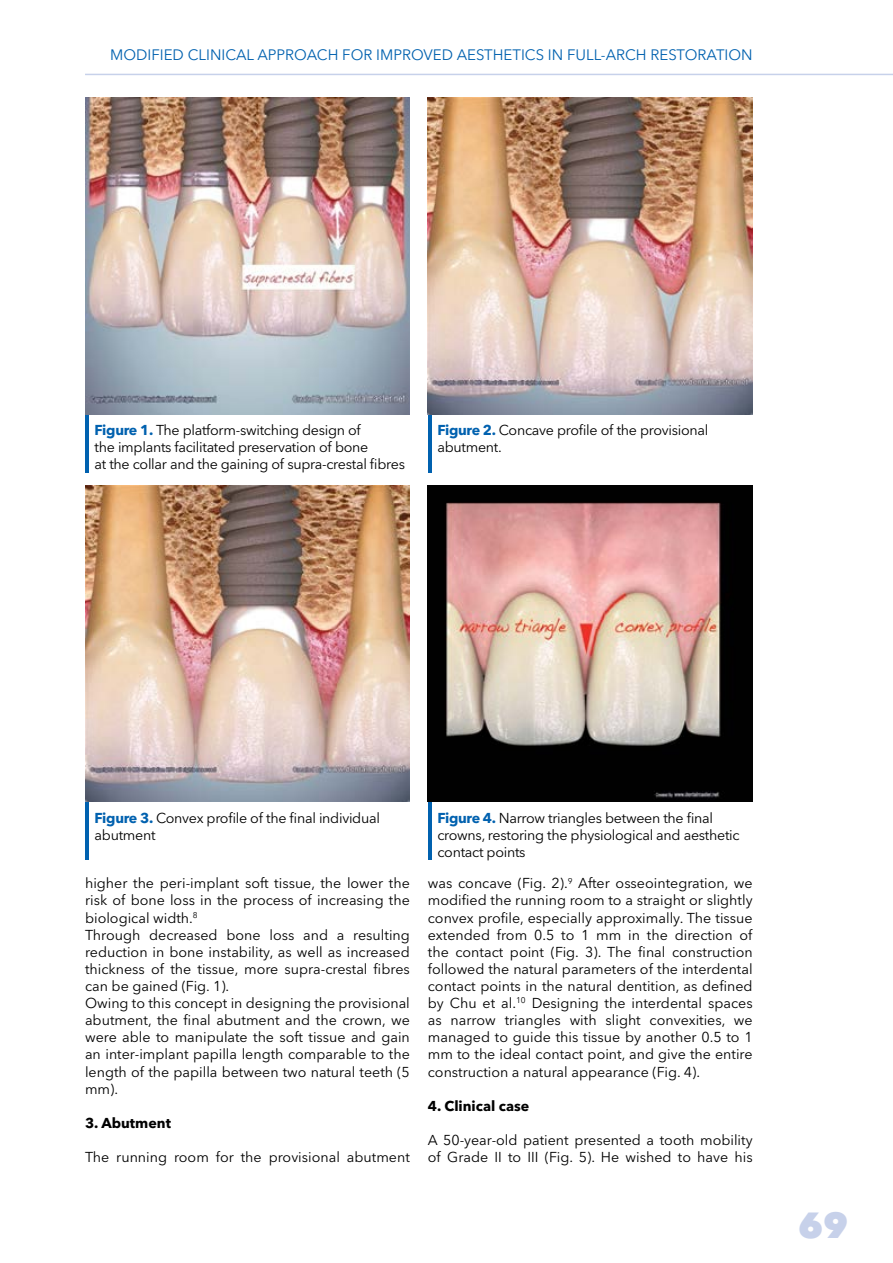
<style>
.page{position:relative;width:893px;height:1263px;background:#fff}
.page>*{position:absolute;margin:0;border:0;box-sizing:border-box;transform-origin:0 0}
.t1{font:800 36px "Avenir Next LT Pro";color:#c7d1ea}
.t2{font:15px "Avenir Next LT Pro";color:#0061af}
.t3{font:14.25px/17.1px "Avenir Next LT Pro";color:#000}
.t4{font:14.25px/17.1px "Avenir Next LT Pro";letter-spacing:-.02em;color:#000}
.t5{font:700 14.25px "Avenir Next LT Pro";color:#000}
.s1{font-weight:700;color:#0061af}
</style>
<div class="page">
<hr style="left:85px;top:74px;width:808px;height:1px;background:#c7d1ea">
<hr style="left:85px;top:414px;width:4px;height:58px;background:#0061af">
<hr style="left:428px;top:414px;width:3px;height:58px;background:#0061af">
<hr style="left:85px;top:801px;width:4px;height:59px;background:#0061af">
<hr style="left:428px;top:801px;width:3px;height:59px;background:#0061af">
<img style="left:85px;top:98px;width:325px;height:316px">
<img style="left:85px;top:485px;width:325px;height:317px">
<img style="left:428px;top:98px;width:325px;height:316px">
<img style="left:428px;top:485px;width:325px;height:317px">
<p class="t2" style="left:110px;top:45px;width:644px">MODIFIED CLINICAL APPROACH FOR IMPROVED AESTHETICS IN FULL-ARCH RESTORATION</p>
<p class="t4" style="left:95px;top:421px;width:312px"><span class="s1">Figure 1.</span> The platform-switching design of<br>the implants facilitated preservation of bone<br>at the collar and the gaining of supra-crestal fibres</p>
<p class="t4" style="left:437px;top:421px;width:272px"><span class="s1">Figure 2.</span> Concave profile of the provisional abutment.</p>
<p class="t4" style="left:95px;top:809px;width:287px"><span class="s1">Figure 3.</span> Convex profile of the final individual abutment</p>
<p class="t3" style="left:85px;top:875px;width:326px">higher the peri-implant soft tissue, the lower the risk of bone loss in the process of increasing the biological width.<sup>8<br></sup>Through decreased bone loss and a resulting reduction in bone instability, as well as increased thickness of the tissue, more supra-crestal fibres can be gained (Fig. 1).<br>Owing to this concept in designing the provisional abutment, the final abutment and the crown, we were able to manipulate the soft tissue and gain an inter-implant papilla length comparable to the length of the papilla between two natural teeth (5 mm).</p>
<p class="t5" style="left:85px;top:1114px;width:87px">3. Abutment</p>
<p class="t3" style="left:85px;top:1148px;width:326px">The running room for the provisional abutment</p>
<p class="t4" style="left:437px;top:809px;width:304px"><span class="s1">Figure 4.</span> Narrow triangles between the final crowns, restoring the physiological and aesthetic contact points</p>
<p class="t3" style="left:428px;top:875px;width:326px;text-align:justify">was concave (Fig. 2).<sup>9</sup> After osseointegration, we modified the running room to a straight or slightly convex profile, especially approximally. The tissue extended from 0.5 to 1 mm in the direction of the contact point (Fig. 3). The final construction followed the natural parameters of the interdental contact points in the natural dentition, as defined by Chu et al.<sup>10</sup> Designing the interdental spaces as narrow triangles with slight convexities, we managed to guide this tissue by another 0.5 to 1 mm to the ideal contact point, and give the entire construction a natural appearance (Fig. 4).</p>
<p class="t5" style="left:428px;top:1097px;width:103px">4. Clinical case</p>
<p class="t3" style="left:428px;top:1131px;width:326px">A 50-year-old patient presented a tooth mobility of Grade II to III (Fig. 5). He wished to have his</p>
<h1 class="t1" style="left:798px;top:1203px;width:52px">69</h1>
</div>
